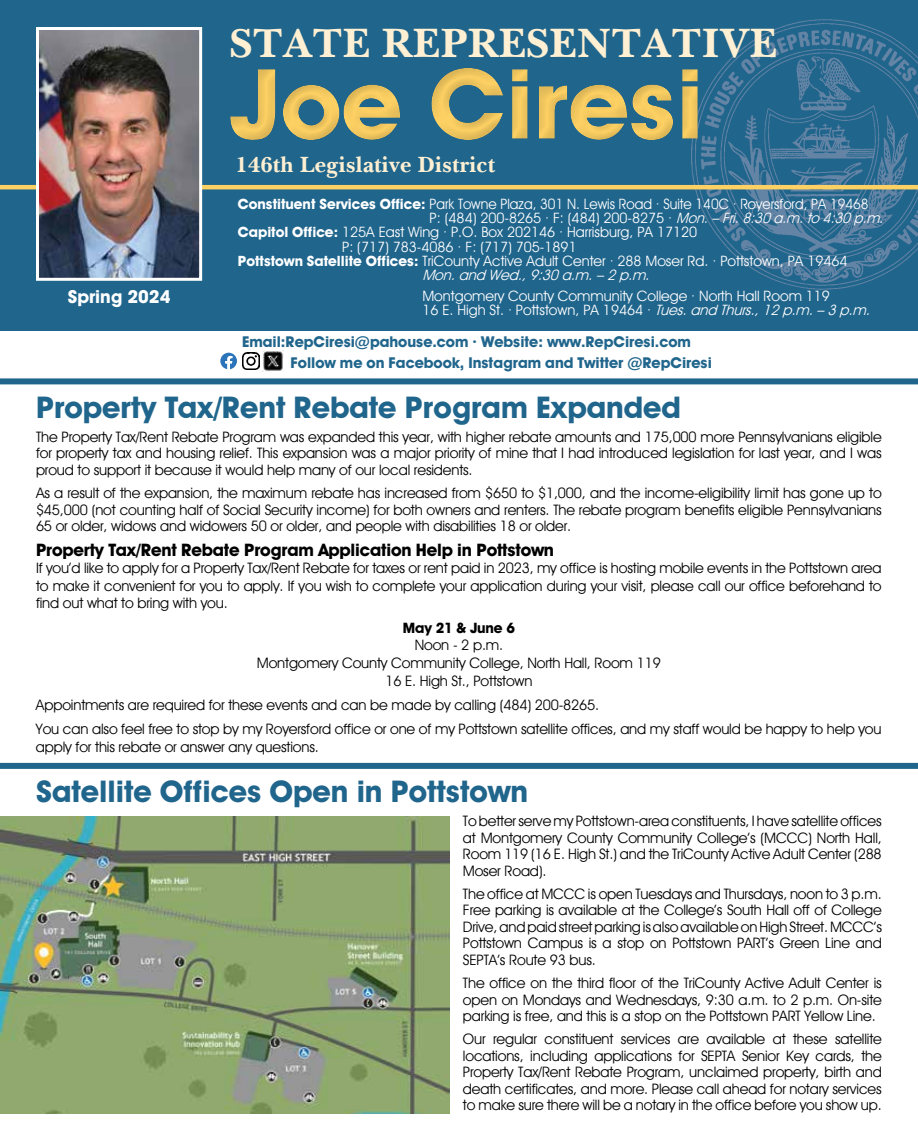
<style>
.page{position:relative;width:918px;height:1134px;background:#fff}
.page>*{position:absolute;margin:0;border:0;box-sizing:border-box;transform-origin:0 0}
.t1{font:97.5px "Avant Guard Bold SWFTE";color:#fcd063}
.t2{font:42px "Baskerton Bold SWFTE";color:#fff0d3}
.t3{font:30px "Avant Guard Bold SWFTE";color:#20658c}
.t4{font:22.5px "Baskerton Bold SWFTE";color:#fff0d3}
.t5{font:18px "Avant Guard Bold SWFTE";color:#fff}
.t6{font:17.25px "Avant Guard Bold SWFTE";letter-spacing:-.01em;color:#000}
.t7{font:15px/21px "Avant Guard Bold SWFTE";color:#20658c}
.t8{font:14.4px/16.5px "Avant Guard Regular SWFTE";letter-spacing:-.01em;color:#000;text-align:justify}
.t9{font:14.4px "Avant Guard Bold SWFTE";letter-spacing:-.01em;color:#000}
.t10{font:14.25px/14.2px "Avant Guard Regular SWFTE";color:#fff}
.t11{font:14.25px "Avant Guard Regular SWFTE";color:#fff;scale:.96 1}
.t12{font:italic 14.25px "Avant Guard Regular SWFTE";color:#fff}
.s1{font-family:"Avant Guard Bold SWFTE"}
.s2{font-style:italic}
</style>
<div class="page">
<div style="left:0;top:0;width:918px;height:330px;background:#20658c"></div>
<img style="left:687px;top:19px;width:231px;height:271px">
<hr style="left:0;top:185px;width:918px;height:4px;background:#fcd063">
<div style="left:218px;top:55px;width:492px;height:98px;background:#20658c"></div>
<img style="left:40px;top:31px;width:158px;height:246px">
<div style="left:36px;top:27px;width:166px;height:254px;border:3px solid #fff"></div>
<div style="left:0;top:378px;width:918px;height:6px;background:#20658c"></div>
<div style="left:0;top:763px;width:918px;height:6px;background:#20658c"></div>
<img style="left:263px;top:351px;width:20px;height:20px">
<svg style="left:220px;top:353px;width:17px;height:16px"></svg>
<img style="left:242px;top:352px;width:17px;height:17px">
<hr style="left:0;top:567px;width:1px;height:57px;background:#20658c">
<img style="left:0;top:816px;width:449px;height:297px">
<p class="t5" style="left:68px;top:285px;width:104px">Spring 2024</p>
<h2 class="t2" style="left:230px;top:16px;width:549px">STATE REPRESENTATIVE</h2>
<h1 class="t1" style="left:230px;top:44px;width:476px">Joe Ciresi</h1>
<h3 class="t4" style="left:236px;top:150px;width:261px">146th Legislative District</h3>
<p class="t11" style="left:238px;top:195px;width:659px"><span class="s1">Constituent Services Office:</span> Park Towne Plaza, 301 N. Lewis Road • Suite 140C • Royersford, PA 19468</p>
<p class="t10" style="left:430px;top:211px;width:460px">P: (484) 200-8265 • F: (484) 200-8275 • <span class="s2">Mon.–Fri.8:30a.m.to4:30p.m.</span></p>
<p class="t10" style="left:238px;top:225px;width:461px"><span class="s1">Capitol Office:</span> 125A East Wing • P.O. Box 202146 • Harrisburg, PA 17120</p>
<p class="t10" style="left:342px;top:239px;width:236px">P: (717) 783-4086 • F: (717) 705-1891</p>
<p class="t10" style="left:238px;top:254px;width:611px"><span class="s1">Pottstown Satellite Offices:</span> TriCounty Active Adult Center • 288 Moser Rd. • Pottstown, PA 19464</p>
<p class="t12" style="left:423px;top:266px;width:233px">Mon.and Wed.,9:30a.m.–2p.m.</p>
<p class="t10" style="left:423px;top:289px;width:453px">Montgomery County Community College • North Hall Room 119<br>16 E. High St. • Pottstown, PA 19464 • <span class="s2">Tues.and Thurs.,12p.m.–3p.m.</span></p>
<p class="t7" style="left:291px;top:331px;width:423px;text-indent:-49px">Email:RepCiresi@pahouse.com • Website: www.RepCiresi.com<br>Follow me on Facebook, Instagram and Twitter @RepCiresi</p>
<h3 class="t3" style="left:36px;top:389px;width:647px">Property Tax/Rent Rebate Program Expanded</h3>
<p class="t8" style="left:36px;top:428px;width:847px">The Property Tax/Rent Rebate Program was expanded this year, with higher rebate amounts and 175,000 more Pennsylvanians eligible for property tax and housing relief. This expansion was a major priority of mine that I had introduced legislation for last year, and I was proud to support it because it would help many of our local residents.</p>
<p class="t8" style="left:36px;top:485px;width:847px">As a result of the expansion, the maximum rebate has increased from $650 to $1,000, and the income-eligibility limit has gone up to $45,000 (not counting half of Social Security income) for both owners and renters. The rebate program benefits eligible Pennsylvanians 65 or older, widows and widowers 50 or older, and people with disabilities 18 or older.</p>
<p class="t6" style="left:36px;top:539px;width:520px">Property Tax/Rent Rebate Program Application Help in Pottstown</p>
<p class="t8" style="left:36px;top:559px;width:847px;line-height:17.7px">If you’d like to apply for a Property Tax/Rent Rebate for taxes or rent paid in 2023, my office is hosting mobile events in the Pottstown area to make it convenient for you to apply. If you wish to complete your application during your visit, please call our office beforehand to find out what to bring with you.</p>
<p class="t9" style="left:403px;top:619px;width:113px">May 21 &amp; June 6</p>
<p class="t8" style="left:257px;top:636px;width:405px;line-height:17.7px;text-align:center">Noon - 2 p.m.<br>Montgomery County Community College, North Hall, Room 119<br>16 E. High St., Pottstown</p>
<p class="t8" style="left:36px;top:693px;width:847px;line-height:24.5px">Appointments are required for these events and can be made by calling (484) 200-8265.<br>You can also feel free to stop by my Royersford office or one of my Pottstown satellite offices, and my staff would be happy to help you</p>
<p class="t8" style="left:36px;top:739px;width:284px">apply for this rebate or answer any questions.</p>
<h3 class="t3" style="left:36px;top:773px;width:494px">Satellite Offices Open in Pottstown</h3>
<p class="t8" style="left:463px;top:813px;width:420px">To better serve my Pottstown-area constituents, I have satellite offices at Montgomery County Community College’s (MCCC) North Hall, Room 119 (16 E. High St.) and the TriCounty Active Adult Center (288<br>Moser Road).</p>
<p class="t8" style="left:463px;top:885px;width:421px">The office at MCCC is open Tuesdays and Thursdays, noon to 3 p.m.<br>Free parking is available at the College’s South Hall off of College Drive, and paid street parking is also available on High Street. MCCC’s Pottstown Campus is a stop on Pottstown PART’s Green Line and SEPTA’s Route 93 bus.</p>
<p class="t8" style="left:463px;top:975px;width:420px">The office on the third floor of the TriCounty Active Adult Center is open on Mondays and Wednesdays, 9:30 a.m. to 2 p.m. On-site parking is free, and this is a stop on the Pottstown PART Yellow Line.</p>
<p class="t8" style="left:463px;top:1031px;width:420px">Our regular constituent services are available at these satellite locations, including applications for SEPTA Senior Key cards, the Property Tax/Rent Rebate Program, unclaimed property, birth and death certificates, and more. Please call ahead for notary services to make sure there will be a notary in the office before you show up.</p>
</div>
